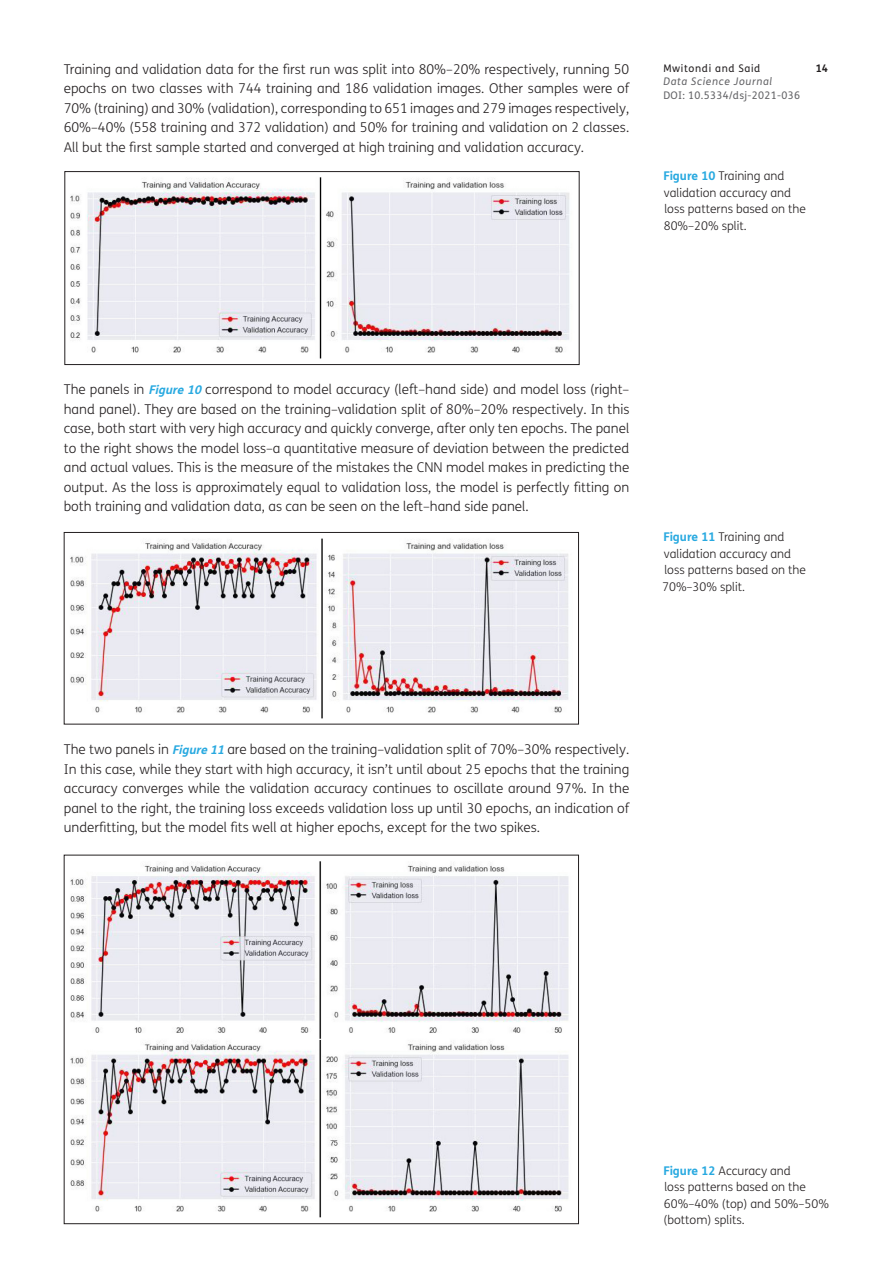
<style>
.page{position:relative;width:893px;height:1263px;background:#fff}
.page>*{position:absolute;margin:0;border:0;box-sizing:border-box;transform-origin:0 0}
.Body_Copy{font:300 13.5px/19.5px "FS Me";color:#231f20;text-align:justify}
.t1{font:300 12px/16.5px "FS Me";color:#231f20}
.t2{font:10.5px "FS Me";letter-spacing:.035em;color:#636366}
.t3{font:italic 10.5px "FS Me";letter-spacing:.06em;color:#636366}
.t4{font:10.5px "FS Me";letter-spacing:.06em;color:#231f20}
.t5{font:700 10.5px "FS Me";color:#231f20}
.s1{font-weight:700;color:#28a9e0}
.s2{font-weight:700;font-style:italic;font-size:12px;color:#28a9e0}
</style>
<div class="page">
<img style="left:70px;top:177px;width:500px;height:182px">
<div style="left:64px;top:171px;width:516px;height:194px;border:1px solid #231f20"></div>
<img style="left:70px;top:538px;width:499px;height:181px">
<div style="left:64px;top:532px;width:515px;height:192px;border:1px solid #231f20"></div>
<img style="left:70px;top:861px;width:499px;height:357px">
<p class="Body_Copy" style="left:64px;top:60px;width:567px">Training and validation data for the first run was split into 80%–20% respectively, running 50 epochs on two classes with 744 training and 186 validation images. Other samples were of 70% (training) and 30% (validation), corresponding to 651 images and 279 images respectively, 60%–40% (558 training and 372 validation) and 50% for training and validation on 2 classes.<br>All but the first sample started and converged at high training and validation accuracy.</p>
<p class="t4" style="left:663px;top:62px;width:98px">Mwitondi and Said</p>
<p class="t5" style="left:816px;top:61px;width:14px">14</p>
<p class="t3" style="left:663px;top:75px;width:110px">Data Science Journal</p>
<p class="t2" style="left:663px;top:89px;width:138px">DOI: 10.5334/dsj-2021-036</p>
<p class="t1" style="left:663px;top:168px;width:144px"><span class="s1">Figure 10</span> Training and validation accuracy and loss patterns based on the<br>80%–20% split.</p>
<p class="Body_Copy" style="left:64px;top:380px;width:567px">The panels in <span class="s2">Figure 10</span> correspond to model accuracy (left–hand side) and model loss (right– hand panel). They are based on the training–validation split of 80%–20% respectively. In this case, both start with very high accuracy and quickly converge, after only ten epochs. The panel to the right shows the model loss–a quantitative measure of deviation between the predicted and actual values. This is the measure of the mistakes the CNN model makes in predicting the output. As the loss is approximately equal to validation loss, the model is perfectly fitting on both training and validation data, as can be seen on the left–hand side panel.</p>
<p class="t1" style="left:662px;top:529px;width:145px"><span class="s1">Figure 11</span> Training and validation accuracy and loss patterns based on the<br>70%–30% split.</p>
<p class="Body_Copy" style="left:64px;top:740px;width:567px">The two panels in <span class="s2">Figure 11</span> are based on the training–validation split of 70%–30% respectively.<br>In this case, while they start with high accuracy, it isn’t until about 25 epochs that the training accuracy converges while the validation accuracy continues to oscillate around 97%. In the panel to the right, the training loss exceeds validation loss up until 30 epochs, an indication of underfitting, but the model fits well at higher epochs, except for the two spikes.</p>
<p class="t1" style="left:663px;top:1162px;width:167px"><span class="s1">Figure 12</span> Accuracy and<br>loss patterns based on the<br>60%–40% (top) and 50%–50% (bottom) splits.</p>
</div>
